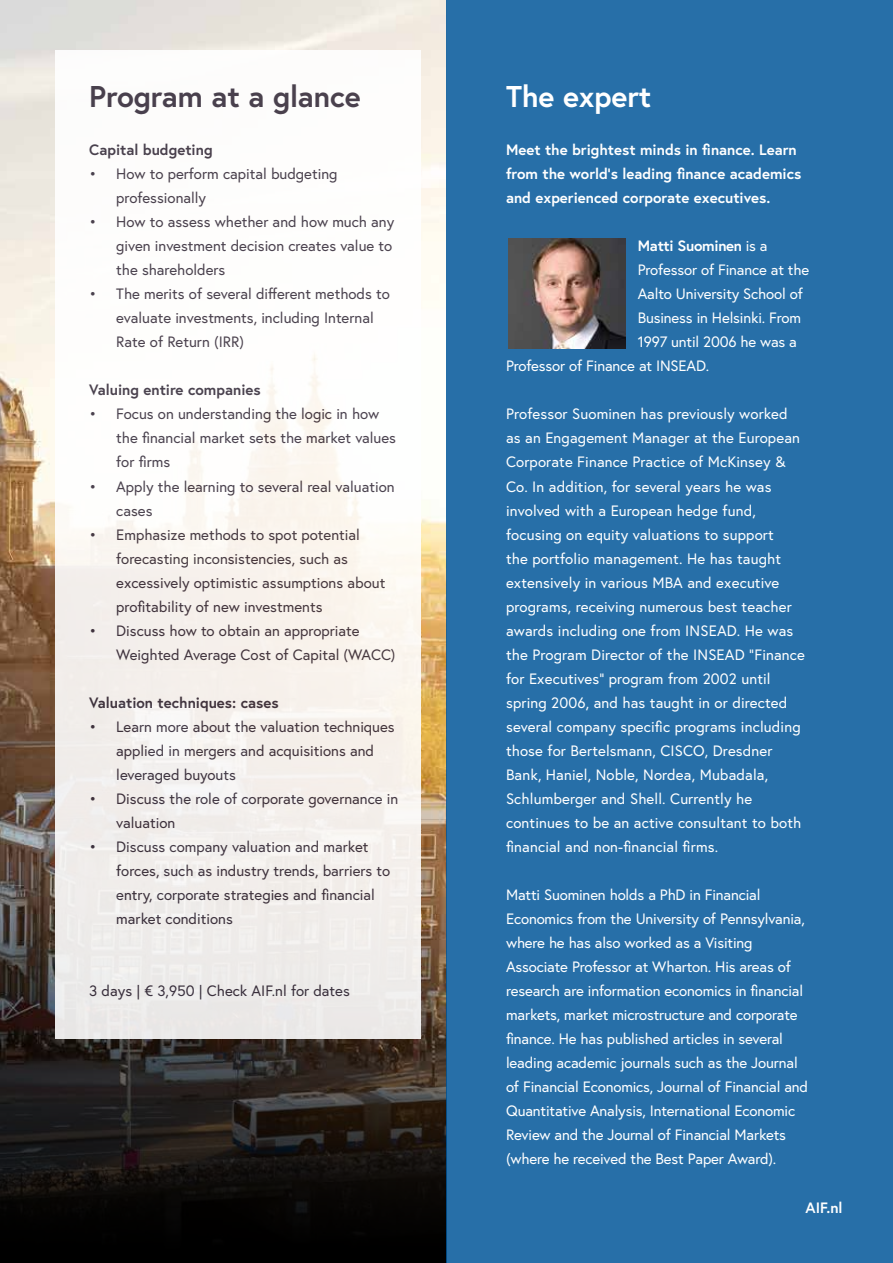
<style>
.page{position:relative;width:893px;height:1263px;background:#fff}
.page>*{position:absolute;margin:0;border:0;box-sizing:border-box;transform-origin:0 0}
.t1{font:700 30px "Europa";letter-spacing:-.005em;color:#372e3d}
.t2{font:700 30px "Europa";letter-spacing:-.005em;color:#fff}
.t3{font:15px/24px "Europa";letter-spacing:-.005em;color:#fff}
.t4{font:15px/24px "Europa";color:#372e3d}
.t5{font:700 15px/24px "Europa";color:#fff}
.t6{font:700 15px "Europa";color:#372e3d}
.t7{font:700 15px "Europa";letter-spacing:-.02em;color:#fff}
.s1{font-weight:400}
</style>
<div class="page">
<img style="left:0;top:0;width:446px;height:880px">
<svg style="left:0;top:880px;width:446px;height:383px;background:#201b18"></svg>
<div style="left:446px;top:0;width:447px;height:1263px;background:#276fa8"></div>
<div style="left:55px;top:50px;width:366px;height:988px;background:linear-gradient(to right,#f7f5f3,#faf7f4)"></div>
<img style="left:508px;top:238px;width:117px;height:111px">
<h1 class="t1" style="left:89px;top:76px;width:273px">Program at a glance</h1>
<p class="t6" style="left:89px;top:140px;width:125px">Capital budgeting</p>
<p class="t4" style="left:116px;top:162px;width:223px;text-indent:-27px">• How to perform capital budgeting professionally</p>
<p class="t4" style="left:116px;top:210px;width:279px;text-indent:-27px">• How to assess whether and how much any given investment decision creates value to the shareholders</p>
<p class="t4" style="left:116px;top:282px;width:275px;text-indent:-27px">• The merits of several different methods to evaluate investments, including Internal<br>Rate of Return (IRR)</p>
<p class="t6" style="left:89px;top:380px;width:173px">Valuing entire companies</p>
<p class="t4" style="left:116px;top:402px;width:281px;text-indent:-27px">• Focus on understanding the logic in how the financial market sets the market values for firms</p>
<p class="t4" style="left:116px;top:474px;width:280px;text-indent:-27px">• Apply the learning to several real valuation cases</p>
<p class="t4" style="left:116px;top:522px;width:271px;text-indent:-27px">• Emphasize methods to spot potential forecasting inconsistencies, such as excessively optimistic assumptions about profitability of new investments</p>
<p class="t4" style="left:116px;top:618px;width:281px;text-indent:-27px">• Discuss how to obtain an appropriate<br>Weighted Average Cost of Capital (WACC)</p>
<p class="t6" style="left:89px;top:692px;width:191px">Valuation techniques: cases</p>
<p class="t4" style="left:116px;top:714px;width:280px;text-indent:-27px">• Learn more about the valuation techniques applied in mergers and acquisitions and leveraged buyouts</p>
<p class="t4" style="left:116px;top:786px;width:284px;text-indent:-27px">• Discuss the role of corporate governance in valuation</p>
<p class="t4" style="left:116px;top:834px;width:275px;text-indent:-27px">• Discuss company valuation and market forces, such as industry trends, barriers to entry, corporate strategies and financial market conditions</p>
<p class="t4" style="left:89px;top:978px;width:262px">3 days | € 3,950 | Check AIF.nl for dates</p>
<h1 class="t2" style="left:506px;top:76px;width:147px">The expert</h1>
<p class="t5" style="left:506px;top:138px;width:297px">Meet the brightest minds in finance. Learn from the world’s leading finance academics and experienced corporate executives.</p>
<p class="t7" style="left:638px;top:236px;width:131px">Matti Suominen <span class="s1">is a</span></p>
<p class="t3" style="left:638px;top:258px;width:173px">Professor of Finance at the</p>
<p class="t3" style="left:638px;top:282px;width:166px">Aalto University School of</p>
<p class="t3" style="left:638px;top:306px;width:165px">Business in Helsinki. From</p>
<p class="t3" style="left:638px;top:330px;width:161px">1997 until 2006 he was a</p>
<p class="t3" style="left:506px;top:354px;width:205px">Professor of Finance at INSEAD.</p>
<p class="t3" style="left:506px;top:402px;width:300px">Professor Suominen has previously worked as an Engagement Manager at the European Corporate Finance Practice of McKinsey &amp; Co. In addition, for several years he was involved with a European hedge fund, focusing on equity valuations to support<br>the portfolio management. He has taught extensively in various MBA and executive programs, receiving numerous best teacher awards including one from INSEAD. He was the Program Director of the INSEAD “Finance for Executives” program from 2002 until spring 2006, and has taught in or directed several company specific programs including those for Bertelsmann, CISCO, Dresdner Bank, Haniel, Noble, Nordea, Mubadala, Schlumberger and Shell. Currently he continues to be an active consultant to both financial and non-financial firms.</p>
<p class="t3" style="left:506px;top:882px;width:304px">Matti Suominen holds a PhD in Financial Economics from the University of Pennsylvania, where he has also worked as a Visiting Associate Professor at Wharton. His areas of research are information economics in financial markets, market microstructure and corporate finance. He has published articles in several leading academic journals such as the Journal of Financial Economics, Journal of Financial and Quantitative Analysis, International Economic Review and the Journal of Financial Markets (where he received the Best Paper Award).</p>
<p class="t5" style="left:806px;top:1196px;width:38px">AIF.nl</p>
</div>
